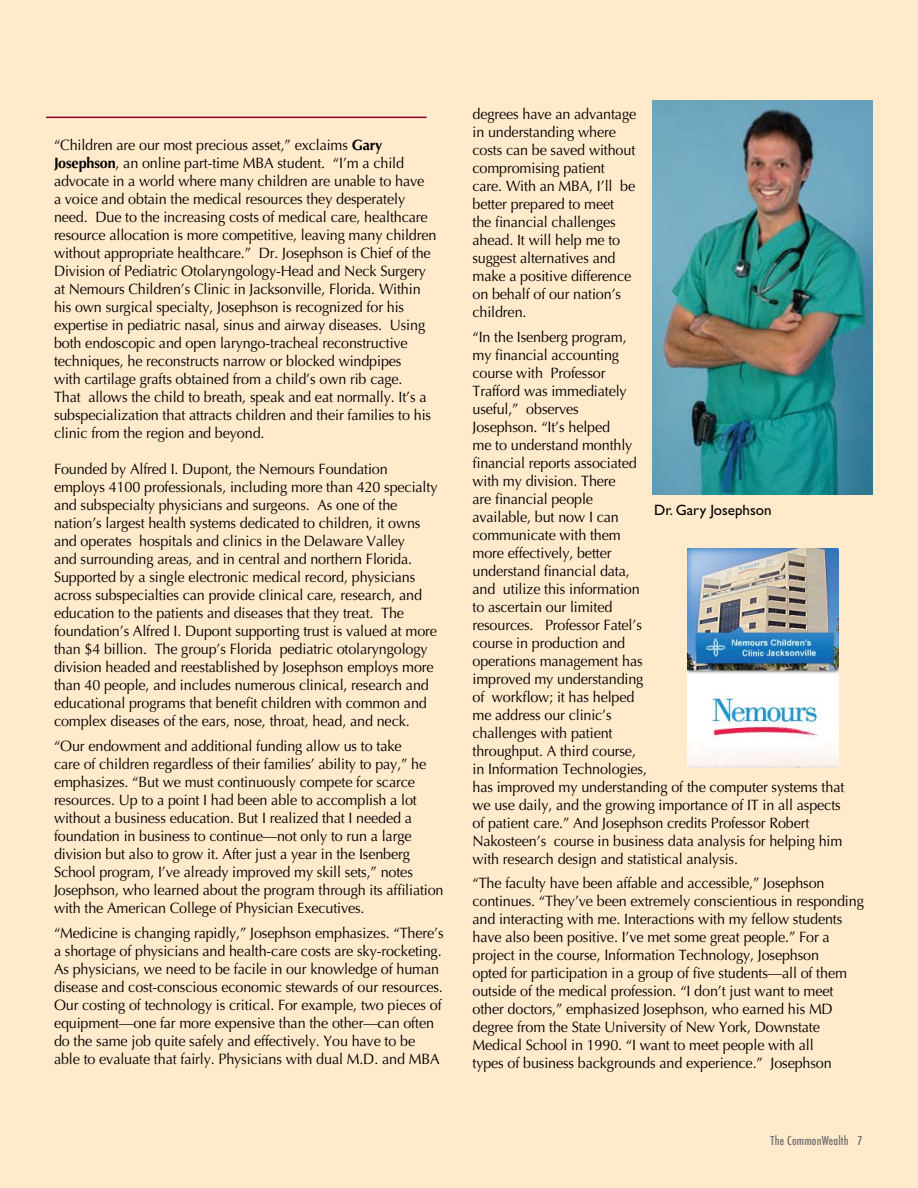
<style>
.page{position:relative;width:918px;height:1188px;background:#ffeacb}
.page>*{position:absolute;margin:0;border:0;box-sizing:border-box;transform-origin:0 0}
.t1{font:15px/18px "Optima";letter-spacing:-.01em;color:#000;scale:.96 1}
.t2{font:15px "Gill Sans";color:#000}
.t3{font:500 condensed 12px "Futura";letter-spacing:.015em;color:#6d6f71}
.s1{font-weight:700}
</style>
<div class="page">
<img style="left:653px;top:100px;width:220px;height:395px">
<img style="left:687px;top:549px;width:152px;height:219px">
<hr style="left:46px;top:117px;width:381px;height:1px;background:#94002d">
<p class="t1" style="left:54px;top:137px;width:400px">“Children are our most precious asset,” exclaims <span class="s1">Gary Josephson</span>, an online part-time MBA student. “I’m a child advocate in a world where many children are unable to have<br>a voice and obtain the medical resources they desperately need. Due to the increasing costs of medical care, healthcare resource allocation is more competitive, leaving many children without appropriate healthcare.” Dr. Josephson is Chief of the Division of Pediatric Otolaryngology-Head and Neck Surgery at Nemours Children’s Clinic in Jacksonville, Florida. Within his own surgical specialty, Josephson is recognized for his expertise in pediatric nasal, sinus and airway diseases. Using both endoscopic and open laryngo-tracheal reconstructive techniques, he reconstructs narrow or blocked windpipes<br>with cartilage grafts obtained from a child’s own rib cage.<br>That allows the child to breath, speak and eat normally. It’s a subspecialization that attracts children and their families to his clinic from the region and beyond.</p>
<p class="t1" style="left:54px;top:461px;width:401px">Founded by Alfred I. Dupont, the Nemours Foundation employs 4100 professionals, including more than 420 specialty and subspecialty physicians and surgeons. As one of the nation’s largest health systems dedicated to children, it owns and operates hospitals and clinics in the Delaware Valley<br>and surrounding areas, and in central and northern Florida.<br>Supported by a single electronic medical record, physicians across subspecialties can provide clinical care, research, and education to the patients and diseases that they treat. The foundation’s Alfred I. Dupont supporting trust is valued at more than $4 billion. The group’s Florida pediatric otolaryngology division headed and reestablished by Josephson employs more than 40 people, and includes numerous clinical, research and educational programs that benefit children with common and complex diseases of the ears, nose, throat, head, and neck.</p>
<p class="t1" style="left:54px;top:737px;width:407px">“Our endowment and additional funding allow us to take<br>care of children regardless of their families’ ability to pay,” he emphasizes. “But we must continuously compete for scarce resources. Up to a point I had been able to accomplish a lot without a business education. But I realized that I needed a foundation in business to continue—not only to run a large division but also to grow it. After just a year in the Isenberg School program, I’ve already improved my skill sets,” notes Josephson, who learned about the program through its affiliation with the American College of Physician Executives.</p>
<p class="t1" style="left:54px;top:924px;width:407px">“Medicine is changing rapidly,” Josephson emphasizes. “There’s a shortage of physicians and health-care costs are sky-rocketing.<br>As physicians, we need to be facile in our knowledge of human disease and cost-conscious economic stewards of our resources.<br>Our costing of technology is critical. For example, two pieces of equipment—one far more expensive than the other—can often do the same job quite safely and effectively. You have to be able to evaluate that fairly. Physicians with dual M.D. and MBA</p>
<p class="t1" style="left:472px;top:105px;width:172px">degrees have an advantage in understanding where costs can be saved without compromising patient care. With an MBA, I’ll be better prepared to meet the financial challenges ahead. It will help me to suggest alternatives and make a positive difference on behalf of our nation’s children.</p>
<p class="t1" style="left:472px;top:328px;width:389px">“In the Isenberg program,<br>my financial accounting<br>course with Professor<br>Trafford was immediately<br>useful,” observes<br>Josephson. “It’s helped<br>me to understand monthly<br>financial reports associated<br>with my division. There<br>are financial people<br>available, but now I can<br>communicate with them<br>more effectively, better<br>understand financial data,<br>and utilize this information<br>to ascertain our limited<br>resources. Professor Fatel’s<br>course in production and<br>operations management has<br>improved my understanding<br>of workflow; it has helped<br>me address our clinic’s<br>challenges with patient<br>throughput. A third course,<br>in Information Technologies,<br>has improved my understanding of the computer systems that we use daily, and the growing importance of IT in all aspects of patient care.” And Josephson credits Professor Robert<br>Nakosteen’s course in business data analysis for helping him with research design and statistical analysis.</p>
<p class="t1" style="left:472px;top:875px;width:409px">“The faculty have been affable and accessible,” Josephson continues. “They’ve been extremely conscientious in responding and interacting with me. Interactions with my fellow students have also been positive. I’ve met some great people.” For a project in the course, Information Technology, Josephson<br>opted for participation in a group of five students—all of them outside of the medical profession. “I don’t just want to meet other doctors,” emphasized Josephson, who earned his MD degree from the State University of New York, Downstate Medical School in 1990. “I want to meet people with all<br>types of business backgrounds and experience.” Josephson</p>
<p class="t2" style="left:654px;top:501px;width:119px">Dr. Gary Josephson</p>
<p class="t3" style="left:771px;top:1133px;width:93px">The CommonWealth 7</p>
</div>
